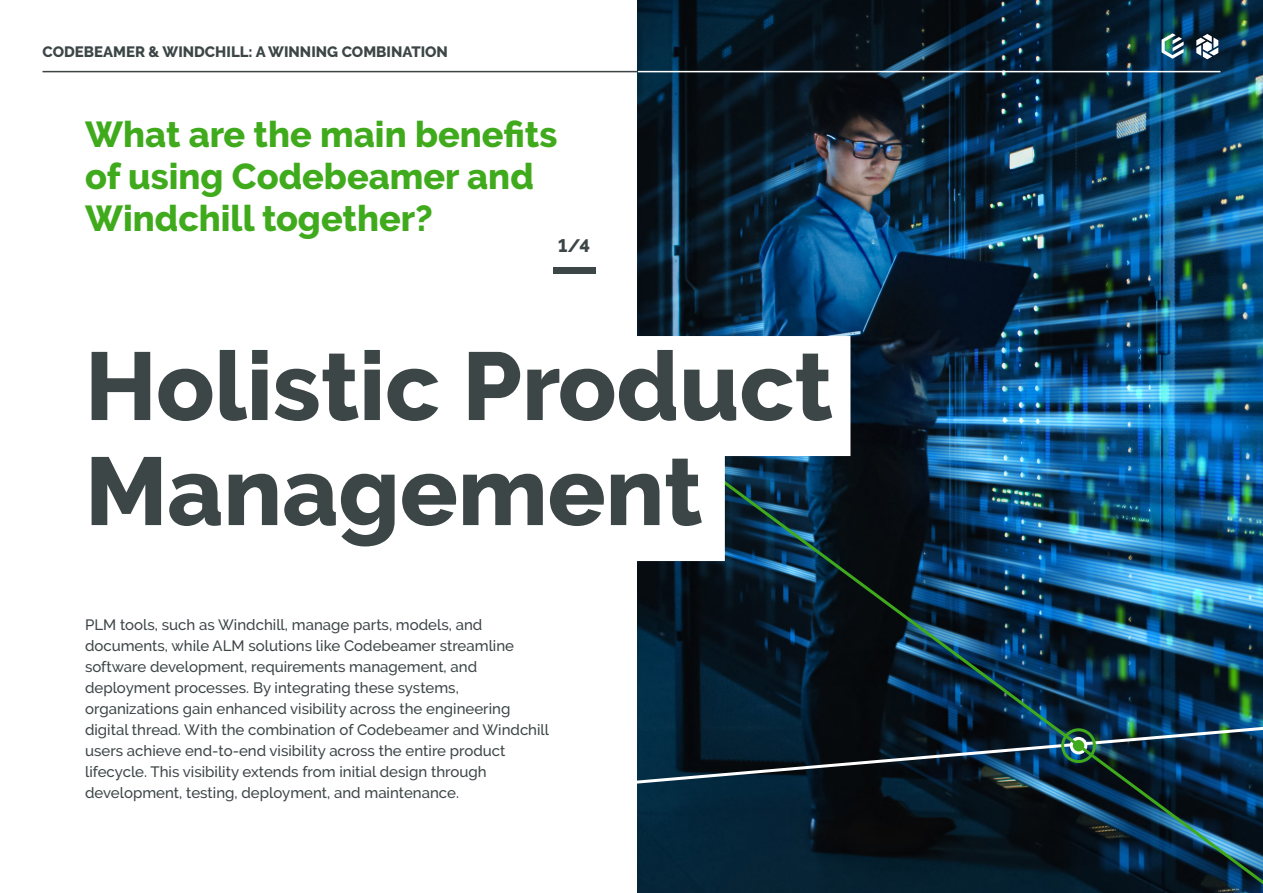
<style>
.page{position:relative;width:1263px;height:893px;background:#fff}
.page>*{position:absolute;margin:0;border:0;box-sizing:border-box;transform-origin:0 0}
.t1{font:800 96px/105px "PTC Raleway";color:#3d4647}
.t2{font:800 36px/42px "PTC Raleway";color:#40aa1d}
.t3{font:800 18px "PTC Raleway";color:#3d4647}
.t4{font:500 15px/21px "PTC Raleway";color:#3d4647}
.t5{font:800 15px "PTC Raleway";color:#3d4647}
</style>
<div class="page">
<hr style="left:43px;top:71px;width:1177px;height:1px;background:#3d4647">
<img style="left:638px;top:0;width:625px;height:893px">
<div style="left:637px;top:710px;width:24px;height:80px;background:#032e47"></div>
<img style="left:661px;top:434px;width:602px;height:459px">
<div style="left:85px;top:336px;width:765px;height:120px;background:#fff"></div>
<div style="left:85px;top:441px;width:640px;height:120px;background:#fff"></div>
<hr style="left:638px;top:71px;width:582px;height:1px;background:#fff">
<svg style="left:1161px;top:33px;width:23px;height:26px"></svg>
<svg style="left:1196px;top:34px;width:22px;height:25px"></svg>
<div style="left:553px;top:267px;width:42px;height:6px;background:#3d4647"></div>
<p class="t5" style="left:43px;top:43px;width:407px">CODEBEAMER &amp; WINDCHILL: A WINNING COMBINATION</p>
<h2 class="t2" style="left:85px;top:114px;width:474px">What are the main benefits of using Codebeamer and<br>Windchill together?</h2>
<p class="t3" style="left:558px;top:235px;width:33px">1/4</p>
<h1 class="t1" style="left:85px;top:334px;width:749px">Holistic Product<br>Management</h1>
<p class="t4" style="left:85px;top:614px;width:466px">PLM tools, such as Windchill, manage parts, models, and documents, while ALM solutions like Codebeamer streamline software development, requirements management, and deployment processes. By integrating these systems, organizations gain enhanced visibility across the engineering digital thread. With the combination of Codebeamer and Windchill users achieve end-to-end visibility across the entire product lifecycle. This visibility extends from initial design through development, testing, deployment, and maintenance.</p>
</div>
